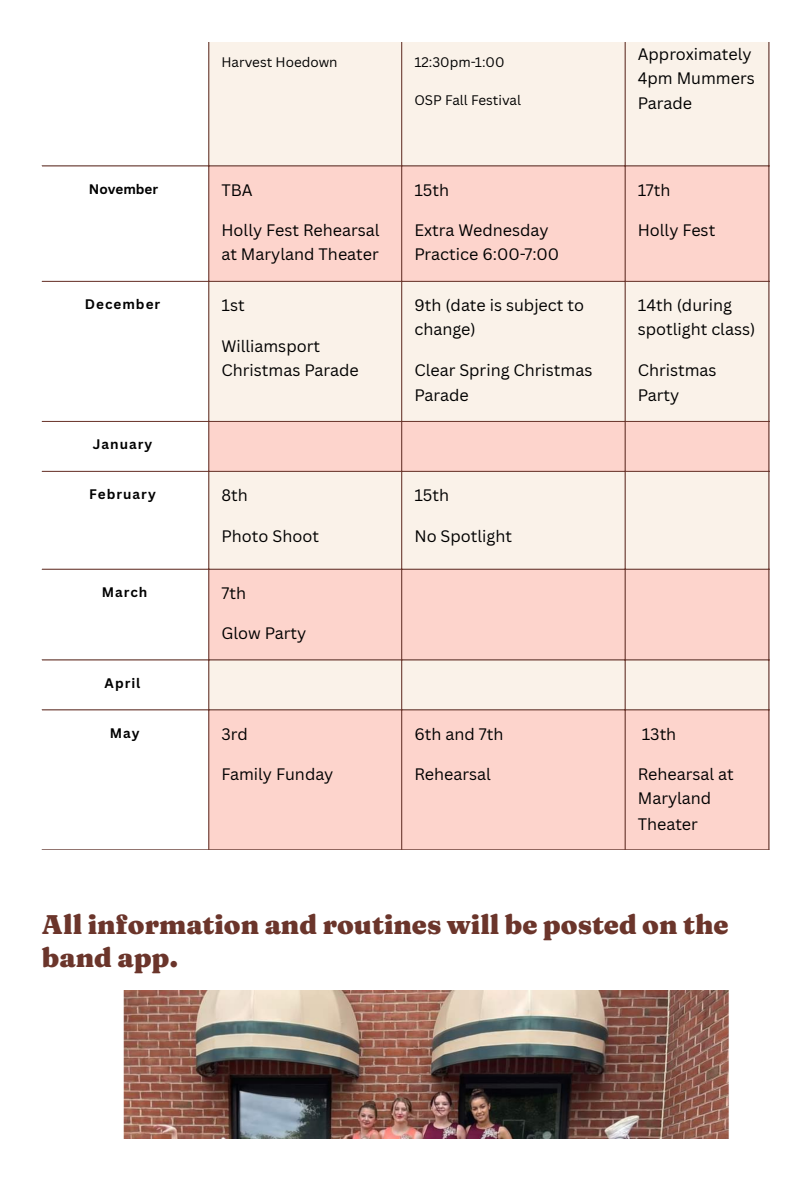
<style>
.page{position:relative;width:810px;height:1181px;background:#fff}
.page>*{position:absolute;margin:0;border:0;box-sizing:border-box;transform-origin:0 0}
.t1{font:900 27px/33.3px "Fraunces 9 pt";color:#6b352b}
.t2{font:16.2px/24.3px "Canva Sans";color:#000}
.t3{font:13.5px "Canva Sans";color:#000}
.t4{font:700 13.5px "Canva Sans";letter-spacing:.075em;color:#000}
.t5{font:700 13.5px "Canva Sans";color:#000}
</style>
<div class="page">
<div style="left:209px;top:710px;width:559px;height:139px;background:#fdd4cc"></div>
<svg style="left:209px;top:43px;width:559px;height:666px;background:#fae5dc"></svg>
<hr style="left:208px;top:42px;width:1px;height:807px;background:#6b352b">
<hr style="left:401px;top:42px;width:1px;height:807px;background:#6b352b">
<hr style="left:625px;top:42px;width:1px;height:807px;background:#6b352b">
<hr style="left:768px;top:42px;width:1px;height:807px;background:#6b352b">
<hr style="left:42px;top:42px;width:727px;height:1px;background:#6b352b">
<hr style="left:42px;top:165px;width:727px;height:1px;background:#6b352b">
<hr style="left:42px;top:281px;width:727px;height:1px;background:#6b352b">
<hr style="left:42px;top:421px;width:727px;height:1px;background:#6b352b">
<hr style="left:42px;top:471px;width:727px;height:1px;background:#6b352b">
<hr style="left:42px;top:568px;width:727px;height:1px;background:#6b352b">
<hr style="left:42px;top:659px;width:727px;height:1px;background:#6b352b">
<hr style="left:42px;top:709px;width:727px;height:1px;background:#6b352b">
<hr style="left:42px;top:849px;width:727px;height:1px;background:#6b352b">
<img style="left:123px;top:990px;width:606px;height:148px">
<p class="t3" style="left:221px;top:53px;width:118px">Harvest Hoedown</p>
<p class="t3" style="left:414px;top:53px;width:92px">12:30pm-1:00</p>
<p class="t3" style="left:414px;top:91px;width:108px">OSP Fall Festival</p>
<p class="t5" style="left:89px;top:179px;width:71px">November</p>
<p class="t2" style="left:221px;top:177px;width:33px">TBA</p>
<p class="t2" style="left:221px;top:218px;width:160px">Holly Fest Rehearsal at Maryland Theater</p>
<p class="t4" style="left:85px;top:295px;width:77px">December</p>
<p class="t2" style="left:221px;top:293px;width:25px">1st</p>
<p class="t2" style="left:221px;top:333px;width:139px">Williamsport<br>Christmas Parade</p>
<p class="t4" style="left:93px;top:435px;width:61px">January</p>
<p class="t4" style="left:89px;top:485px;width:68px">February</p>
<p class="t2" style="left:221px;top:483px;width:28px">8th</p>
<p class="t2" style="left:221px;top:523px;width:99px">Photo Shoot</p>
<p class="t4" style="left:102px;top:582px;width:47px">March</p>
<p class="t2" style="left:221px;top:580px;width:26px">7th</p>
<p class="t2" style="left:221px;top:621px;width:86px">Glow Party</p>
<p class="t4" style="left:105px;top:673px;width:37px">April</p>
<p class="t4" style="left:110px;top:723px;width:31px">May</p>
<p class="t2" style="left:221px;top:721px;width:28px">3rd</p>
<p class="t2" style="left:221px;top:761px;width:113px">Family Funday</p>
<p class="t2" style="left:414px;top:177px;width:36px">15th</p>
<p class="t2" style="left:414px;top:218px;width:146px">Extra Wednesday<br>Practice 6:00-7:00</p>
<p class="t2" style="left:414px;top:293px;width:171px">9th (date is subject to change)</p>
<p class="t2" style="left:414px;top:357px;width:180px;line-height:25.2px">Clear Spring Christmas<br>Parade</p>
<p class="t2" style="left:414px;top:483px;width:36px">15th</p>
<p class="t2" style="left:414px;top:523px;width:99px">No Spotlight</p>
<p class="t2" style="left:414px;top:721px;width:91px">6th and 7th</p>
<p class="t2" style="left:414px;top:761px;width:78px">Rehearsal</p>
<p class="t2" style="left:638px;top:41px;width:119px;line-height:24.8px">Approximately<br>4pm Mummers<br>Parade</p>
<p class="t2" style="left:638px;top:177px;width:34px">17th</p>
<p class="t2" style="left:638px;top:218px;width:79px">Holly Fest</p>
<p class="t2" style="left:638px;top:293px;width:119px">14th (during spotlight class)</p>
<p class="t2" style="left:638px;top:357px;width:80px;line-height:25.2px">Christmas<br>Party</p>
<p class="t2" style="left:642px;top:721px;width:36px">13th</p>
<p class="t2" style="left:638px;top:761px;width:98px;line-height:24.8px">Rehearsal at<br>Maryland<br>Theater</p>
<p class="t1" style="left:42px;top:907px;width:688px">All information and routines will be posted on the band app.</p>
</div>
